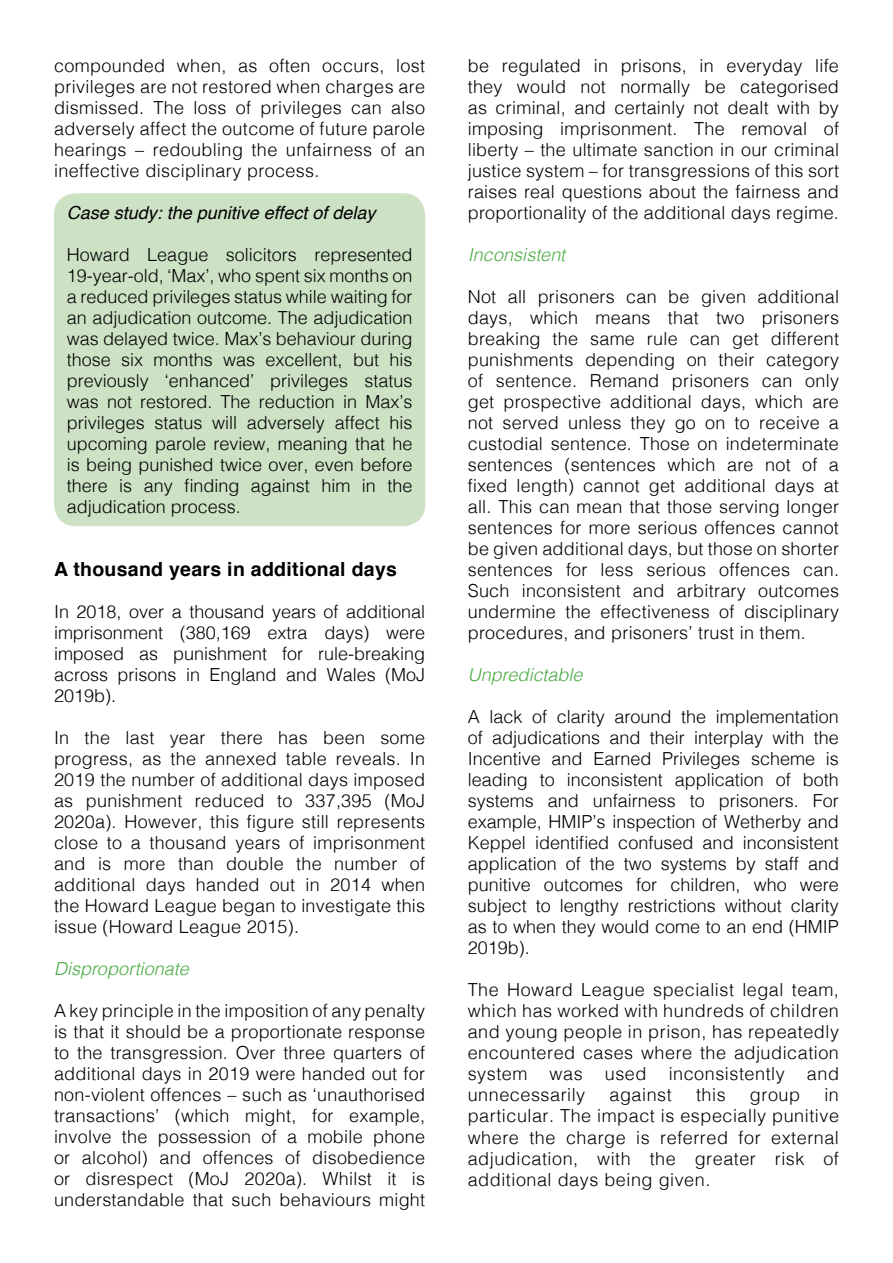
<style>
.page{position:relative;width:893px;height:1263px;background:#fff}
.page>*{position:absolute;margin:0;border:0;box-sizing:border-box;transform-origin:0 0}
.t1{font:700 19.5px "Helvetica";letter-spacing:.015em;color:#000}
.t2{font:300 18px/21px "Helvetica";letter-spacing:.015em;color:#000;text-align:justify}
.t3{font:italic 300 18px "Helvetica";color:#49aa42}
.t4{font:italic 18px "Helvetica";color:#000}
</style>
<div class="page">
<div style="left:55px;top:194px;width:370px;height:332px;background:#cde2c5;border-radius:21px"></div>
<div style="left:54px;top:193px;width:371px;height:333px;border:1px solid #cde2c5;border-radius:21px"></div>
<p class="t2" style="left:54px;top:54px;width:373px">compounded when, as often occurs, lost privileges are not restored when charges are dismissed. The loss of privileges can also adversely affect the outcome of future parole hearings – redoubling the unfairness of an ineffective disciplinary process.</p>
<p class="t4" style="left:67px;top:199px;width:310px">Case study: the punitive effect of delay</p>
<p class="t2" style="left:67px;top:243px;width:347px">Howard League solicitors represented 19-year-old, ‘Max’, who spent six months on a reduced privileges status while waiting for an adjudication outcome. The adjudication was delayed twice. Max’s behaviour during those six months was excellent, but his previously ‘enhanced’ privileges status was not restored. The reduction in Max’s privileges status will adversely affect his upcoming parole review, meaning that he is being punished twice over, even before there is any finding against him in the adjudication process.</p>
<p class="t1" style="left:54px;top:553px;width:344px">A thousand years in additional days</p>
<p class="t2" style="left:54px;top:600px;width:373px">In 2018, over a thousand years of additional imprisonment (380,169 extra days) were imposed as punishment for rule-breaking across prisons in England and Wales (MoJ 2019b).</p>
<p class="t2" style="left:54px;top:726px;width:373px">In the last year there has been some progress, as the annexed table reveals. In 2019 the number of additional days imposed as punishment reduced to 337,395 (MoJ 2020a). However, this figure still represents close to a thousand years of imprisonment and is more than double the number of additional days handed out in 2014 when the Howard League began to investigate this issue (Howard League 2015).</p>
<p class="t3" style="left:54px;top:953px;width:136px">Disproportionate</p>
<p class="t2" style="left:54px;top:999px;width:373px">A key principle in the imposition of any penalty is that it should be a proportionate response to the transgression. Over three quarters of additional days in 2019 were handed out for non-violent offences – such as ‘unauthorised transactions’ (which might, for example, involve the possession of a mobile phone or alcohol) and offences of disobedience or disrespect (MoJ 2020a). Whilst it is understandable that such behaviours might</p>
<p class="t2" style="left:468px;top:54px;width:373px">be regulated in prisons, in everyday life they would not normally be categorised as criminal, and certainly not dealt with by imposing imprisonment. The removal of liberty – the ultimate sanction in our criminal justice system – for transgressions of this sort raises real questions about the fairness and proportionality of the additional days regime.</p>
<p class="t3" style="left:468px;top:239px;width:99px">Inconsistent</p>
<p class="t2" style="left:468px;top:285px;width:373px">Not all prisoners can be given additional days, which means that two prisoners breaking the same rule can get different punishments depending on their category of sentence. Remand prisoners can only get prospective additional days, which are not served unless they go on to receive a custodial sentence. Those on indeterminate sentences (sentences which are not of a fixed length) cannot get additional days at all. This can mean that those serving longer sentences for more serious offences cannot be given additional days, but those on shorter sentences for less serious offences can.<br>Such inconsistent and arbitrary outcomes undermine the effectiveness of disciplinary procedures, and prisoners’ trust in them.</p>
<p class="t3" style="left:468px;top:660px;width:116px">Unpredictable</p>
<p class="t2" style="left:468px;top:705px;width:373px">A lack of clarity around the implementation of adjudications and their interplay with the Incentive and Earned Privileges scheme is leading to inconsistent application of both systems and unfairness to prisoners. For example, HMIP’s inspection of Wetherby and Keppel identified confused and inconsistent application of the two systems by staff and punitive outcomes for children, who were subject to lengthy restrictions without clarity as to when they would come to an end (HMIP 2019b).</p>
<p class="t2" style="left:468px;top:978px;width:373px">The Howard League specialist legal team, which has worked with hundreds of children and young people in prison, has repeatedly encountered cases where the adjudication system was used inconsistently and unnecessarily</p>
<p class="t2" style="left:468px;top:1083px;width:373px;text-indent:357px">in particular. The impact is especially punitive where the charge is referred for external adjudication, with the greater risk of additional days being given.</p>
<p class="t2" style="left:609px;top:1083px;width:64px">against</p>
<p class="t2" style="left:696px;top:1083px;width:31px">this</p>
<p class="t2" style="left:750px;top:1083px;width:52px">group</p>
</div>
